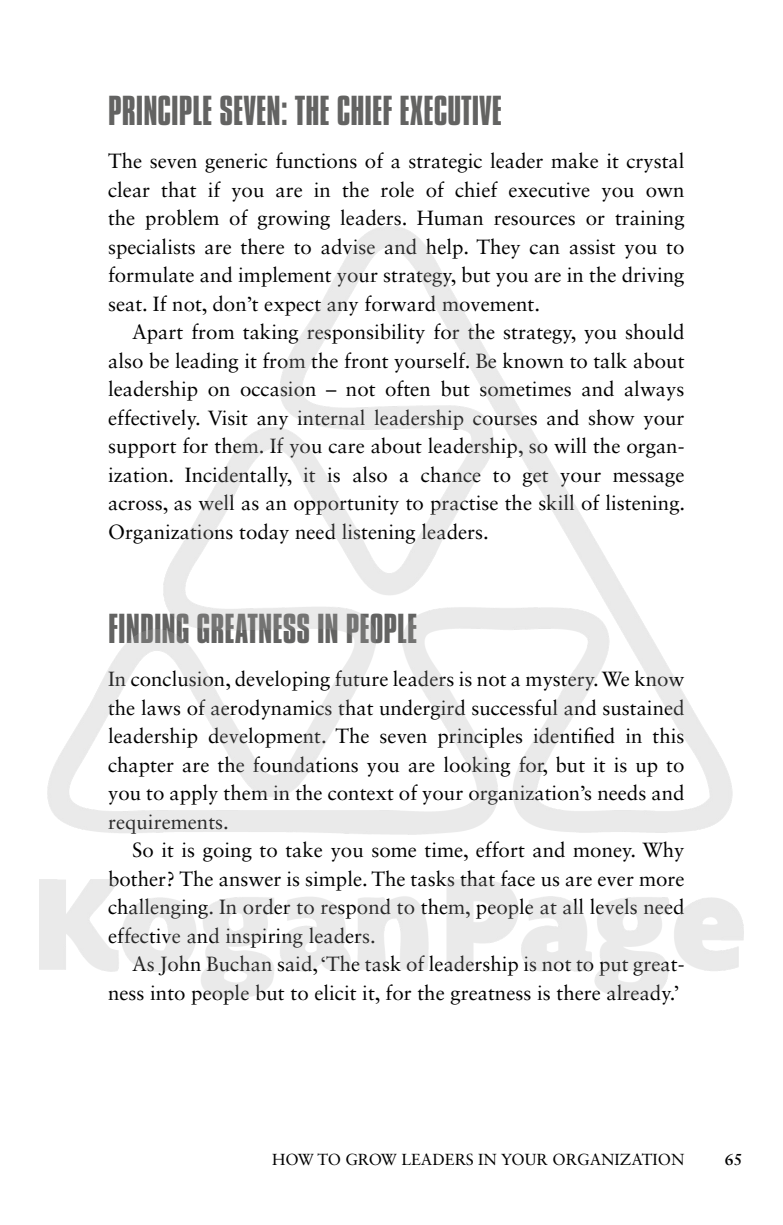
<style>
.page{position:relative;width:783px;height:1225px;background:#fff}
.page>*{position:absolute;margin:0;border:0;box-sizing:border-box;transform-origin:0 0}
.t1{font:36px "Compacta BT";color:#636362}
.t2{font:20.4px/28.4px "Sabon LT Std";color:#000;text-align:justify}
.t3{font:16px "Sabon LT Std";color:#000}
.t4{font:700 16px "Sabon LT Std";color:#000}
</style>
<div class="page">
<img style="left:39px;top:227px;width:704px;height:771px">
<h1 class="t1" style="left:108px;top:90px;width:395px">PRINCIPLE SEVEN: THE CHIEF EXECUTIVE</h1>
<p class="t2" style="left:108px;top:147px;width:578px">The seven generic functions of a strategic leader make it crystal clear that if you are in the role of chief executive you own the problem of growing leaders. Human resources or training specialists are there to advise and help. They can assist you to formulate and implement your strategy, but you are in the driving seat. If not, don’t expect any forward movement.</p>
<p class="t2" style="left:108px;top:318px;width:578px;text-align:left;text-indent:24px">Apart from taking responsibility for the strategy, you should also be leading it from the front yourself. Be known to talk about leadership on occasion – not often but sometimes and always effectively. Visit any internal leadership courses and show your support for them. If you care about leadership, so will the organ&shy;ization. Incidentally, it is also a chance to get your message across, as well as an opportunity to practise the skill of listening.<br>Organizations today need listening leaders.</p>
<h1 class="t1" style="left:108px;top:607px;width:311px">FINDING GREATNESS IN PEOPLE</h1>
<p class="t2" style="left:108px;top:665px;width:578px">In conclusion, developing future leaders is not a mystery. We know the laws of aerodynamics that undergird successful and sustained leadership development. The seven principles identified in this chapter are the foundations you are looking for, but it is up to you to apply them in the context of your organization’s needs and requirements.</p>
<p class="t2" style="left:108px;top:836px;width:578px;text-indent:24px">So it is going to take you some time, effort and money. Why bother? The answer is simple. The tasks that face us are ever more challenging. In order to respond to them, people at all levels need effective and inspiring leaders.</p>
<p class="t2" style="left:108px;top:950px;width:577px;text-align:right">As John Buchan said, ‘The task of leadership is not to put great&shy;ness into people but to elicit it, for the greatness is there already.’</p>
<p class="t3" style="left:272px;top:1149px;width:413px">HOW TO GROW LEADERS IN YOUR ORGANIzATION</p>
<p class="t4" style="left:724px;top:1149px;width:19px">65</p>
</div>
